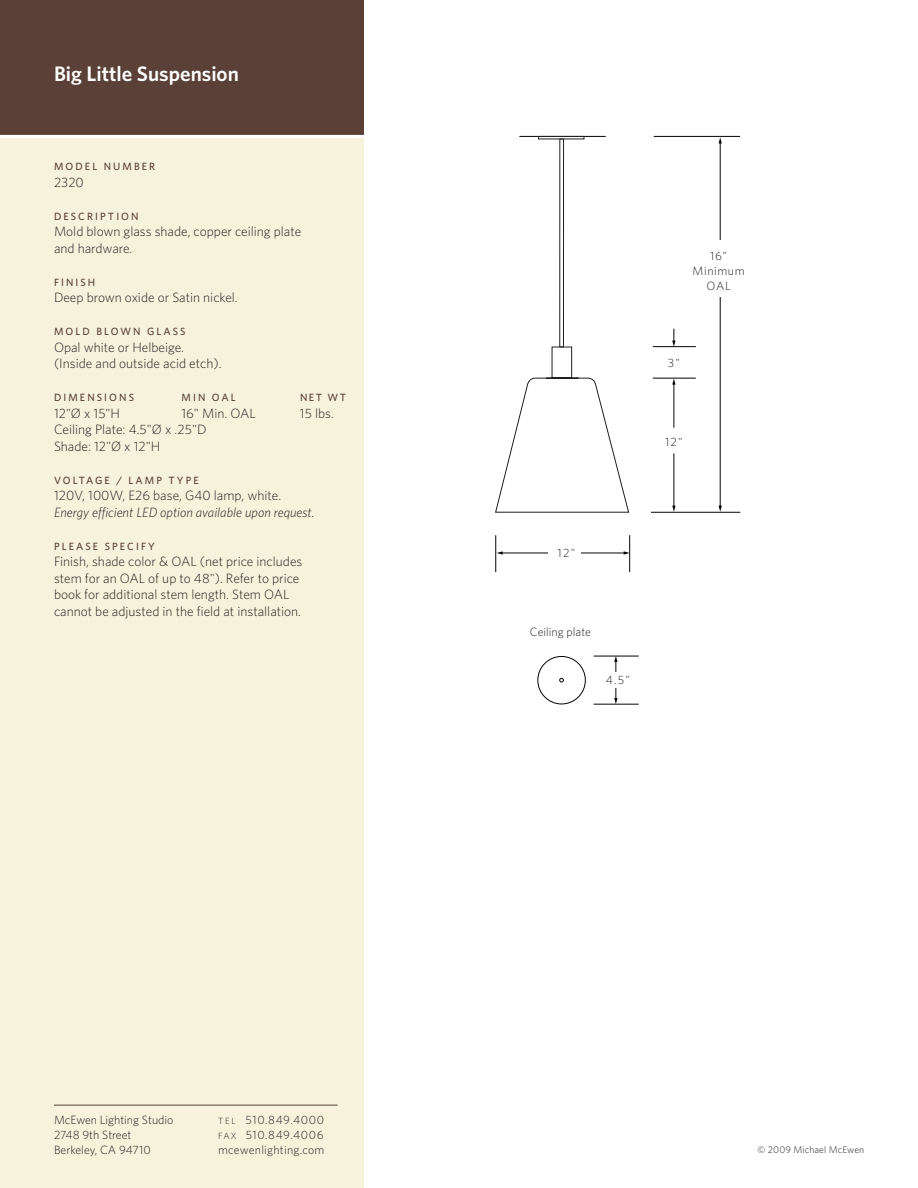
<style>
.page{position:relative;width:918px;height:1188px;background:#fff}
.page>*{position:absolute;margin:0;border:0;box-sizing:border-box;transform-origin:0 0}
.t1{font:600 21px "Whitney HTF";color:#fff}
.t2{font:300 13.5px "Whitney HTF";color:#231f20}
.t3{font:italic 300 13.5px "Whitney HTF";color:#231f20}
.t4{font:300 12px/15px "Whitney HTF";color:#231f20}
.t5{font:300 12px/15px "Whitney HTF";letter-spacing:.05em;color:#231f20;text-align:center}
.t6{font:500 10.5px "Whitney HTF";letter-spacing:.2em;color:#5a4036}
.t7{font:300 9.75px "Whitney HTF";letter-spacing:.01em;color:#231f20}
.s1{font-size:9px}
</style>
<div class="page">
<div style="left:0;top:135px;width:364px;height:1053px;background:#f6f2db"></div>
<div style="left:0;top:0;width:364px;height:135px;background:#5a4036"></div>
<hr style="left:0;top:135px;width:364px;height:3px;background:#fff">
<hr style="left:54px;top:1105px;width:284px;height:1px;background:#5a4036">
<hr style="left:502px;top:553px;width:123px;height:1px;background:#050504">
<svg style="left:624px;top:551px;width:5px;height:4px"></svg>
<svg style="left:497px;top:551px;width:6px;height:4px"></svg>
<hr style="left:720px;top:142px;width:1px;height:365px;background:#050504">
<svg style="left:719px;top:506px;width:3px;height:6px"></svg>
<svg style="left:719px;top:137px;width:3px;height:6px"></svg>
<hr style="left:674px;top:384px;width:1px;height:123px;background:#050504">
<svg style="left:672px;top:506px;width:4px;height:6px"></svg>
<svg style="left:672px;top:379px;width:4px;height:6px"></svg>
<hr style="left:654px;top:136px;width:86px;height:1px;background:#050504">
<hr style="left:519px;top:136px;width:87px;height:1px;background:#050504">
<hr style="left:653px;top:378px;width:43px;height:1px;background:#050504">
<hr style="left:651px;top:512px;width:89px;height:1px;background:#050504">
<div style="left:660px;top:428px;width:33px;height:25px;background:#fff"></div>
<hr style="left:629px;top:535px;width:1px;height:37px;background:#050504">
<hr style="left:495px;top:535px;width:1px;height:37px;background:#050504">
<div style="left:549px;top:543px;width:32px;height:24px;background:#fff"></div>
<div style="left:700px;top:241px;width:42px;height:56px;background:#fff"></div>
<svg style="left:560px;top:678px;width:4px;height:4px"></svg>
<hr style="left:594px;top:704px;width:45px;height:1px;background:#050504">
<hr style="left:594px;top:656px;width:45px;height:1px;background:#050504">
<hr style="left:616px;top:661px;width:1px;height:38px;background:#050504">
<svg style="left:614px;top:698px;width:4px;height:6px"></svg>
<svg style="left:614px;top:656px;width:4px;height:6px"></svg>
<div style="left:609px;top:672px;width:14px;height:16px;background:#fff"></div>
<div style="left:538px;top:136px;width:46px;height:3px;border:1px solid #231f20"></div>
<div style="left:560px;top:139px;width:4px;height:208px;border:1px solid #231f20"></div>
<svg style="left:495px;top:347px;width:134px;height:166px"></svg>
<hr style="left:653px;top:346px;width:43px;height:1px;background:#050504">
<div style="left:538px;top:656px;width:48px;height:48px;border:1px solid #050504;border-radius:50%"></div>
<svg style="left:672px;top:329px;width:4px;height:18px"></svg>
<p class="t1" style="left:54px;top:61px;width:186px">Big Little Suspension</p>
<p class="t6" style="left:54px;top:160px;width:103px">MODEL NUMBER</p>
<p class="t2" style="left:54px;top:174px;width:31px">2320</p>
<p class="t6" style="left:54px;top:210px;width:86px">DESCRIPTION</p>
<p class="t2" style="left:54px;top:224px;width:249px">Mold blown glass shade, copper ceiling plate</p>
<p class="t2" style="left:54px;top:240px;width:80px">and hardware.</p>
<p class="t6" style="left:54px;top:276px;width:43px">FINISH</p>
<p class="t2" style="left:54px;top:290px;width:185px">Deep brown oxide or Satin nickel.</p>
<p class="t6" style="left:54px;top:325px;width:133px">MOLD BLOWN GLASS</p>
<p class="t2" style="left:54px;top:339px;width:132px">Opal white or Helbeige.</p>
<p class="t2" style="left:54px;top:356px;width:169px">(Inside and outside acid etch).</p>
<p class="t6" style="left:54px;top:391px;width:82px">DIMENSIONS</p>
<p class="t6" style="left:182px;top:391px;width:56px">MIN OAL</p>
<p class="t6" style="left:300px;top:391px;width:48px">NET WT</p>
<p class="t2" style="left:54px;top:405px;width:68px">12"Ø x 15"H</p>
<p class="t2" style="left:181px;top:405px;width:76px">16" Min. OAL</p>
<p class="t2" style="left:300px;top:405px;width:36px">15 lbs.</p>
<p class="t2" style="left:54px;top:422px;width:154px">Ceiling Plate: 4.5"Ø x .25"D</p>
<p class="t2" style="left:54px;top:438px;width:108px">Shade: 12"Ø x 12"H</p>
<p class="t6" style="left:54px;top:474px;width:146px">VOLTAGE / LAMP TYPE</p>
<p class="t2" style="left:54px;top:488px;width:229px">120V, 100W, E26 base, G40 lamp, white.</p>
<p class="t3" style="left:54px;top:504px;width:262px">Energy efficient LED option available upon request.</p>
<p class="t6" style="left:54px;top:540px;width:102px">PLEASE SPECIFY</p>
<p class="t2" style="left:54px;top:554px;width:250px">Finish, shade color &amp; OAL (net price includes</p>
<p class="t2" style="left:54px;top:570px;width:247px">stem for an OAL of up to 48"). Refer to price</p>
<p class="t2" style="left:54px;top:587px;width:237px">book for additional stem length. Stem OAL</p>
<p class="t2" style="left:54px;top:603px;width:249px">cannot be adjusted in the field at installation.</p>
<p class="t4" style="left:54px;top:1112px;width:121px">McEwen Lighting Studio<br>2748 9th Street<br>Berkeley, CA 94710</p>
<p class="t4" style="left:218px;top:1112px;width:108px;text-align:justify"><span class="s1">TEL</span> 510.849.4000<br><span class="s1">FAX</span> 510.849.4006 mcewenlighting.com</p>
<p class="t5" style="left:693px;top:248px;width:54px">16"<br>Minimum<br>OAL</p>
<p class="t4" style="left:668px;top:355px;width:13px">3"</p>
<p class="t4" style="left:665px;top:434px;width:19px">12"</p>
<p class="t4" style="left:558px;top:545px;width:19px">12"</p>
<p class="t4" style="left:530px;top:624px;width:63px">Ceiling plate</p>
<p class="t4" style="left:606px;top:673px;width:26px">4.5"</p>
<p class="t7" style="left:758px;top:1144px;width:108px">© 2009 Michael McEwen</p>
</div>
